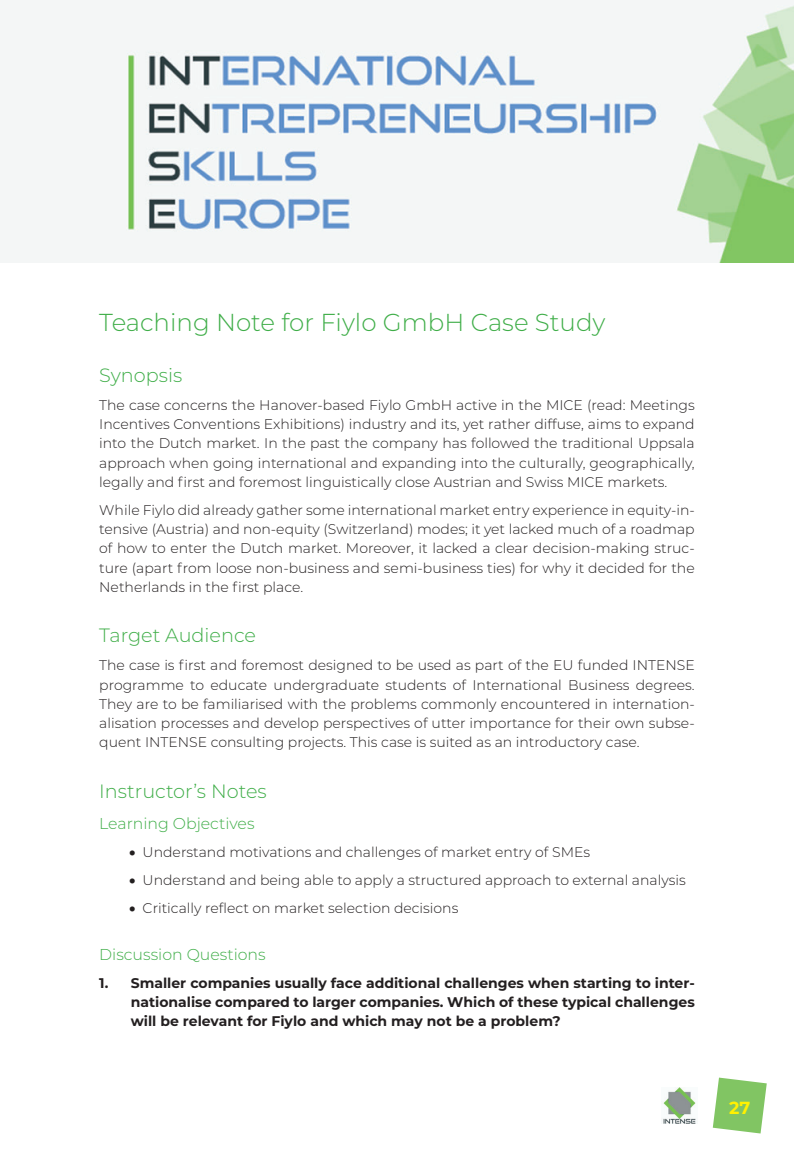
<style>
.page{position:relative;width:794px;height:1166px;background:#fff}
.page>*{position:absolute;margin:0;border:0;box-sizing:border-box;transform-origin:0 0}
.t1{font:300 24.5px "Montserrat";color:#40ae49}
.t2{font:300 19.25px "Montserrat";color:#40ae49}
.t3{font:700 17.5px "Montserrat";color:#fff101}
.t4{font:300 15.75px "Montserrat";color:#40ae49}
.t5{font:300 14px/19.2px "Montserrat";color:#231f20;text-align:justify}
.t6{font:700 14px/19.2px "Montserrat";color:#231f20;text-align:justify}
</style>
<div class="page">
<img style="left:663px;top:1087px;width:33px;height:36px">
<svg style="left:713px;top:1077px;width:53px;height:56px"></svg>
<img style="left:0;top:0;width:794px;height:262px">
<h1 class="t1" style="left:99px;top:306px;width:508px">Teaching Note for Fiylo GmbH Case Study</h1>
<h2 class="t2" style="left:99px;top:362px;width:85px">Synopsis</h2>
<p class="t5" style="left:99px;top:395px;width:597px">The case concerns the Hanover-based Fiylo GmbH active in the MICE (read: Meetings Incentives Conventions Exhibitions) industry and its, yet rather diffuse, aims to expand into the Dutch market. In the past the company has followed the traditional Uppsala approach when going international and expanding into the culturally, geographically, legally and first and foremost linguistically close Austrian and Swiss MICE markets.</p>
<p class="t5" style="left:99px;top:500px;width:597px">While Fiylo did already gather some international market entry experience in equity-in&shy;tensive (Austria) and non-equity (Switzerland) modes; it yet lacked much of a roadmap of how to enter the Dutch market. Moreover, it lacked a clear decision-making struc&shy;ture (apart from loose non-business and semi-business ties) for why it decided for the Netherlands in the first place.</p>
<h2 class="t2" style="left:99px;top:622px;width:158px">Target Audience</h2>
<p class="t5" style="left:99px;top:655px;width:597px">The case is first and foremost designed to be used as part of the EU funded INTENSE programme to educate undergraduate students of International Business degrees.<br>They are to be familiarised with the problems commonly encountered in internation&shy;alisation processes and develop perspectives of utter importance for their own subse&shy;quent INTENSE consulting projects. This case is suited as an introductory case.</p>
<h2 class="t2" style="left:99px;top:778px;width:169px">Instructor’s Notes</h2>
<p class="t4" style="left:99px;top:812px;width:157px">Learning Objectives</p>
<p class="t5" style="left:129px;top:842px;width:462px">• Understand motivations and challenges of market entry of SMEs</p>
<p class="t5" style="left:129px;top:870px;width:558px">• Understand and being able to apply a structured approach to external analysis</p>
<p class="t5" style="left:129px;top:898px;width:331px">• Critically reflect on market selection decisions</p>
<p class="t4" style="left:99px;top:943px;width:168px">Discussion Questions</p>
<p class="t6" style="left:131px;top:972px;width:565px;text-indent:-32px">1. Smaller companies usually face additional challenges when starting to inter&shy;nationalise compared to larger companies. Which of these typical challenges will be relevant for Fiylo and which may not be a problem?</p>
<p class="t5" style="left:71px;top:558px;width:308px">This policy recommendation book is one of</p>
<p class="t5" style="left:398px;top:558px;width:195px">veral outputs of the project</p>
<p class="t5" style="left:71px;top:654px;width:241px">internationalization more efficient.</p>
<p class="t5" style="left:71px;top:710px;width:522px">The authors would like to thank all project INTENSE partners (Hochschule für Technik und Wirtschaft Berlin, Turku University of Applied Sciences, Ho-</p>
<p class="t3" style="left:735px;top:1095px;width:12px">3</p>
<p class="t3" style="left:729px;top:1095px;width:23px">27</p>
</div>
